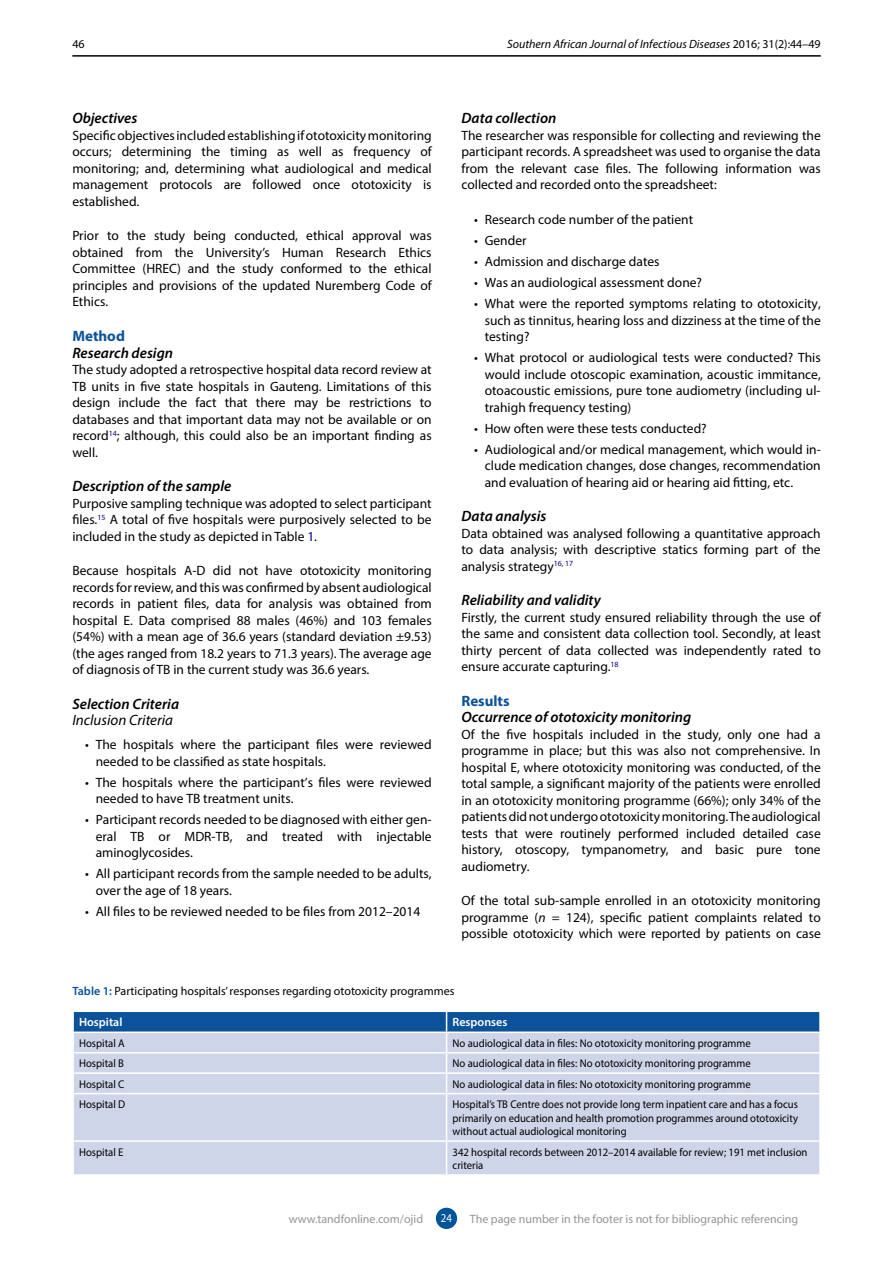
<style>
.page{position:relative;width:893px;height:1263px;background:#fff}
.page>*{position:absolute;margin:0;border:0;box-sizing:border-box;transform-origin:0 0}
.t1{font:italic 600 15px "Myriad Pro";color:#000}
.t2{font:italic 15px "Myriad Pro";color:#000}
.t3{font:700 15px "Myriad Pro";color:#0b529a}
.t4{font:13.5px/16.5px "Myriad Pro";color:#000;text-align:justify}
.t5{font:12px "Myriad Pro";color:#939598}
.t6{font:12px "Myriad Pro";color:#000}
.t7{font:italic 12px "Myriad Pro";color:#000}
.t8{font:600 12px "Myriad Pro";color:#fff}
.t9{font:12px "Myriad Pro";color:#fff;scale:.9 1}
.t10{font:11.25px/13.5px "Myriad Pro";color:#000;text-align:justify;scale:.95 1}
.s1{font-style:normal}
.s2{color:#000084}
.s3{font-style:italic}
.s4{font-weight:600;color:#0b529a}
</style>
<div class="page">
<div style="left:436px;top:1208px;width:21px;height:21px;background:#00549a;border-radius:50%"></div>
<hr style="left:72px;top:55px;width:749px;height:2px;background:#000">
<div style="left:74px;top:1094px;width:745px;height:80px;background:#cfd5e9"></div>
<hr style="left:446px;top:1094px;width:1px;height:46px;background:#fff">
<hr style="left:72px;top:1140px;width:375px;height:2px;background:#fff">
<hr style="left:447px;top:1140px;width:374px;height:2px;background:#fff">
<hr style="left:446px;top:1142px;width:1px;height:32px;background:#fff">
<svg style="left:73px;top:1011px;width:747px;height:82px;background:#a3b8d7"></svg>
<hr style="left:72px;top:1031px;width:375px;height:2px;background:#fff">
<hr style="left:447px;top:1031px;width:374px;height:2px;background:#fff">
<p class="t6" style="left:72px;top:36px;width:14px">46</p>
<p class="t7" style="left:507px;top:36px;width:315px">Southern African Journal of Infectious Diseases <span class="s1">2016; 31(2):44–49</span></p>
<p class="t1" style="left:72px;top:109px;width:67px">Objectives</p>
<p class="t4" style="left:72px;top:127px;width:361px">Specific objectives included establishing if ototoxicity monitoring occurs; determining the timing as well as frequency of monitoring; and, determining what audiological and medical management protocols are followed once ototoxicity is established.</p>
<p class="t4" style="left:72px;top:227px;width:361px">Prior to the study being conducted, ethical approval was obtained from the University’s Human Research Ethics Committee (HREC) and the study conformed to the ethical principles and provisions of the updated Nuremberg Code of Ethics.</p>
<p class="t3" style="left:72px;top:326px;width:54px">Method</p>
<p class="t1" style="left:72px;top:343px;width:102px">Research design</p>
<p class="t4" style="left:72px;top:361px;width:361px">The study adopted a retrospective hospital data record review at TB units in five state hospitals in Gauteng. Limitations of this design include the fact that there may be restrictions to databases and that important data may not be available or on record<sup>14</sup>; although, this could also be an important finding as well.</p>
<p class="t1" style="left:72px;top:476px;width:160px">Description of the sample</p>
<p class="t4" style="left:72px;top:494px;width:361px">Purposive sampling technique was adopted to select participant files.<sup>15</sup> A total of five hospitals were purposively selected to be included in the study as depicted in Table <span class="s2">1</span>.</p>
<p class="t4" style="left:72px;top:562px;width:361px">Because hospitals A-D did not have ototoxicity monitoring records for review, and this was confirmed by absent audiological records in patient files, data for analysis was obtained from hospital E. Data comprised 88 males (46%) and 103 females (54%) with a mean age of 36.6 years (standard deviation ±9.53) (the ages ranged from 18.2 years to 71.3 years). The average age of diagnosis of TB in the current study was 36.6 years.</p>
<p class="t1" style="left:72px;top:694px;width:108px">Selection Criteria</p>
<p class="t2" style="left:72px;top:711px;width:102px">Inclusion Criteria</p>
<p class="t4" style="left:96px;top:736px;width:337px;text-indent:-11px">• The hospitals where the participant files were reviewed needed to be classified as state hospitals.</p>
<p class="t4" style="left:96px;top:773px;width:337px;text-indent:-11px">• The hospitals where the participant’s files were reviewed needed to have TB treatment units.</p>
<p class="t4" style="left:96px;top:811px;width:338px;text-indent:-11px">• Participant records needed to be diagnosed with either gen&shy;eral TB or MDR-TB, and treated with injectable aminoglycosides.</p>
<p class="t4" style="left:96px;top:865px;width:337px;text-indent:-11px">• All participant records from the sample needed to be adults, over the age of 18 years.</p>
<p class="t4" style="left:85px;top:902px;width:337px">• All files to be reviewed needed to be files from 2012–2014</p>
<p class="t1" style="left:461px;top:109px;width:96px">Data collection</p>
<p class="t4" style="left:461px;top:127px;width:361px">The researcher was responsible for collecting and reviewing the participant records. A spreadsheet was used to organise the data from the relevant case files. The following information was collected and recorded onto the spreadsheet:</p>
<p class="t4" style="left:474px;top:211px;width:220px">• Research code number of the patient</p>
<p class="t4" style="left:474px;top:232px;width:54px">• Gender</p>
<p class="t4" style="left:474px;top:253px;width:187px">• Admission and discharge dates</p>
<p class="t4" style="left:474px;top:274px;width:229px">• Was an audiological assessment done?</p>
<p class="t4" style="left:485px;top:295px;width:338px;text-indent:-11px">• What were the reported symptoms relating to ototoxicity, such as tinnitus, hearing loss and dizziness at the time of the testing?</p>
<p class="t4" style="left:485px;top:349px;width:338px;text-indent:-11px">• What protocol or audiological tests were conducted? This would include otoscopic examination, acoustic immitance, otoacoustic emissions, pure tone audiometry (including ul&shy;trahigh frequency testing)</p>
<p class="t4" style="left:474px;top:420px;width:234px">• How often were these tests conducted?</p>
<p class="t4" style="left:485px;top:441px;width:338px;text-indent:-11px">• Audiological and/or medical management, which would in&shy;clude medication changes, dose changes, recommendation and evaluation of hearing aid or hearing aid fitting, etc.</p>
<p class="t1" style="left:461px;top:506px;width:87px">Data analysis</p>
<p class="t4" style="left:461px;top:524px;width:361px">Data obtained was analysed following a quantitative approach to data analysis; with descriptive statics forming part of the analysis strategy<sup>16,</sup> <sup>17</sup></p>
<p class="t1" style="left:461px;top:590px;width:141px">Reliability and validity</p>
<p class="t4" style="left:461px;top:608px;width:361px">Firstly, the current study ensured reliability through the use of the same and consistent data collection tool. Secondly, at least thirty percent of data collected was independently rated to ensure accurate capturing.<sup>18</sup></p>
<p class="t3" style="left:461px;top:691px;width:50px">Results</p>
<p class="t1" style="left:461px;top:707px;width:231px">Occurrence of ototoxicity monitoring</p>
<p class="t4" style="left:461px;top:725px;width:361px">Of the five hospitals included in the study, only one had a programme in place; but this was also not comprehensive. In hospital E, where ototoxicity monitoring was conducted, of the total sample, a significant majority of the patients were enrolled in an ototoxicity monitoring programme (66%); only 34% of the patients did not undergo ototoxicity monitoring. The audiological tests that were routinely performed included detailed case history, otoscopy, tympanometry, and basic pure tone audiometry.</p>
<p class="t4" style="left:461px;top:892px;width:361px">Of the total sub-sample enrolled in an ototoxicity monitoring programme (<span class="s3">n</span> = 124), specific patient complaints related to possible ototoxicity which were reported by patients on case</p>
<p class="t6" style="left:72px;top:984px;width:384px"><span class="s4">Table 1:</span> Participating hospitals’ responses regarding ototoxicity programmes</p>
<p class="t8" style="left:79px;top:1014px;width:45px">Hospital</p>
<p class="t8" style="left:453px;top:1014px;width:56px">Responses</p>
<p class="t10" style="left:79px;top:1036px;width:50px">Hospital A</p>
<p class="t10" style="left:453px;top:1036px;width:315px">No audiological data in files: No ototoxicity monitoring programme</p>
<p class="t10" style="left:79px;top:1056px;width:49px">Hospital B</p>
<p class="t10" style="left:453px;top:1056px;width:315px">No audiological data in files: No ototoxicity monitoring programme</p>
<p class="t10" style="left:79px;top:1077px;width:49px">Hospital C</p>
<p class="t10" style="left:453px;top:1077px;width:315px">No audiological data in files: No ototoxicity monitoring programme</p>
<p class="t10" style="left:79px;top:1097px;width:50px">Hospital D</p>
<p class="t10" style="left:453px;top:1097px;width:365px">Hospital’s TB Centre does not provide long term inpatient care and has a focus primarily on education and health promotion programmes around ototoxicity without actual audiological monitoring</p>
<p class="t10" style="left:79px;top:1145px;width:48px">Hospital E</p>
<p class="t10" style="left:453px;top:1145px;width:375px">342 hospital records between 2012–2014 available for review; 191 met inclusion criteria</p>
<p class="t5" style="left:289px;top:1212px;width:136px">www.tandfonline.com/ojid</p>
<p class="t9" style="left:441px;top:1211px;width:14px">24</p>
<p class="t5" style="left:470px;top:1212px;width:330px">The page number in the footer is not for bibliographic referencing</p>
</div>
